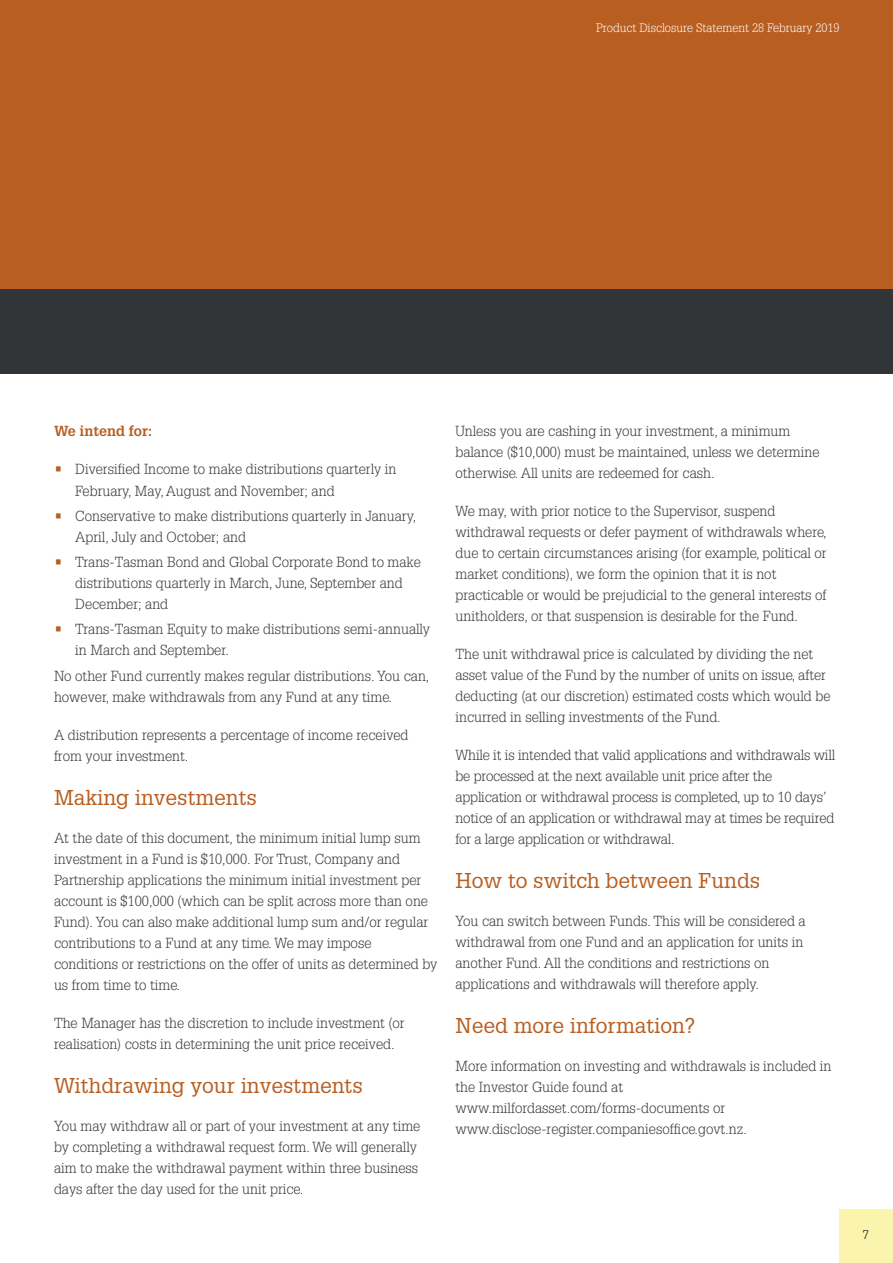
<style>
.page{position:relative;width:893px;height:1263px;background:#fff}
.page>*{position:absolute;margin:0;border:0;box-sizing:border-box;transform-origin:0 0}
.t1{font:21px "Glypha";color:#b85e21}
.t2{font:300 14.25px/21px "Glypha";color:#323537}
.t3{font:700 14.25px "Glypha";color:#b85e21}
.t4{font:300 12px "Glypha";color:#fff}
.t5{font:300 12px "Glypha";color:#000}
.s1{font-weight:700;color:#b85e21}
</style>
<div class="page">
<div style="left:839px;top:1209px;width:54px;height:54px;background:#fbf4ac"></div>
<div style="left:0;top:289px;width:893px;height:85px;background:#323537"></div>
<div style="left:0;top:0;width:893px;height:289px;background:#b85e21"></div>
<p class="t4" style="left:596px;top:21px;width:245px">Product Disclosure Statement 28 February 2019</p>
<p class="t3" style="left:54px;top:423px;width:100px">We intend for:</p>
<p class="t2" style="left:75px;top:459px;width:323px;text-indent:-21px"><span class="s1">•</span> Diversified Income to make distributions quarterly in<br>February, May, August and November; and</p>
<p class="t2" style="left:75px;top:505px;width:343px;text-indent:-21px"><span class="s1">•</span> Conservative to make distributions quarterly in January,<br>April, July and October; and</p>
<p class="t2" style="left:75px;top:551px;width:347px;text-indent:-21px"><span class="s1">•</span> Trans-Tasman Bond and Global Corporate Bond to make distributions quarterly in March, June, September and<br>December; and</p>
<p class="t2" style="left:75px;top:619px;width:356px;text-indent:-21px"><span class="s1">•</span> Trans-Tasman Equity to make distributions semi-annually in March and September.</p>
<p class="t2" style="left:54px;top:665px;width:377px">No other Fund currently makes regular distributions. You can, however, make withdrawals from any Fund at any time.</p>
<p class="t2" style="left:54px;top:724px;width:356px">A distribution represents a percentage of income received from your investment.</p>
<h1 class="t1" style="left:54px;top:784px;width:205px">Making investments</h1>
<p class="t2" style="left:54px;top:827px;width:385px">At the date of this document, the minimum initial lump sum investment in a Fund is $10,000. For Trust, Company and Partnership applications the minimum initial investment per account is $100,000 (which can be split across more than one Fund). You can also make additional lump sum and/or regular contributions to a Fund at any time. We may impose conditions or restrictions on the offer of units as determined by us from time to time.</p>
<p class="t2" style="left:54px;top:1012px;width:352px">The Manager has the discretion to include investment (or realisation) costs in determining the unit price received.</p>
<h1 class="t1" style="left:54px;top:1072px;width:310px">Withdrawing your investments</h1>
<p class="t2" style="left:54px;top:1115px;width:368px">You may withdraw all or part of your investment at any time by completing a withdrawal request form. We will generally aim to make the withdrawal payment within three business days after the day used for the unit price.</p>
<p class="t2" style="left:455px;top:420px;width:365px">Unless you are cashing in your investment, a minimum balance ($10,000) must be maintained, unless we determine otherwise. All units are redeemed for cash.</p>
<p class="t2" style="left:455px;top:500px;width:373px">We may, with prior notice to the Supervisor, suspend withdrawal requests or defer payment of withdrawals where, due to certain circumstances arising (for example, political or market conditions), we form the opinion that it is not practicable or would be prejudicial to the general interests of unitholders, or that suspension is desirable for the Fund.</p>
<p class="t2" style="left:455px;top:643px;width:376px">The unit withdrawal price is calculated by dividing the net asset value of the Fund by the number of units on issue, after deducting (at our discretion) estimated costs which would be incurred in selling investments of the Fund.</p>
<p class="t2" style="left:455px;top:744px;width:381px">While it is intended that valid applications and withdrawals will be processed at the next available unit price after the application or withdrawal process is completed, up to 10 days’ notice of an application or withdrawal may at times be required for a large application or withdrawal.</p>
<h1 class="t1" style="left:455px;top:867px;width:306px">How to switch between Funds</h1>
<p class="t2" style="left:455px;top:910px;width:352px">You can switch between Funds. This will be considered a withdrawal from one Fund and an application for units in another Fund. All the conditions and restrictions on applications and withdrawals will therefore apply.</p>
<h1 class="t1" style="left:455px;top:1012px;width:241px">Need more information?</h1>
<p class="t2" style="left:455px;top:1055px;width:378px">More information on investing and withdrawals is included in the Investor Guide found at www.milfordasset.com/forms-documents or www.disclose-register.companiesoffice.govt.nz.</p>
<p class="t5" style="left:863px;top:1228px;width:7px">7</p>
</div>
